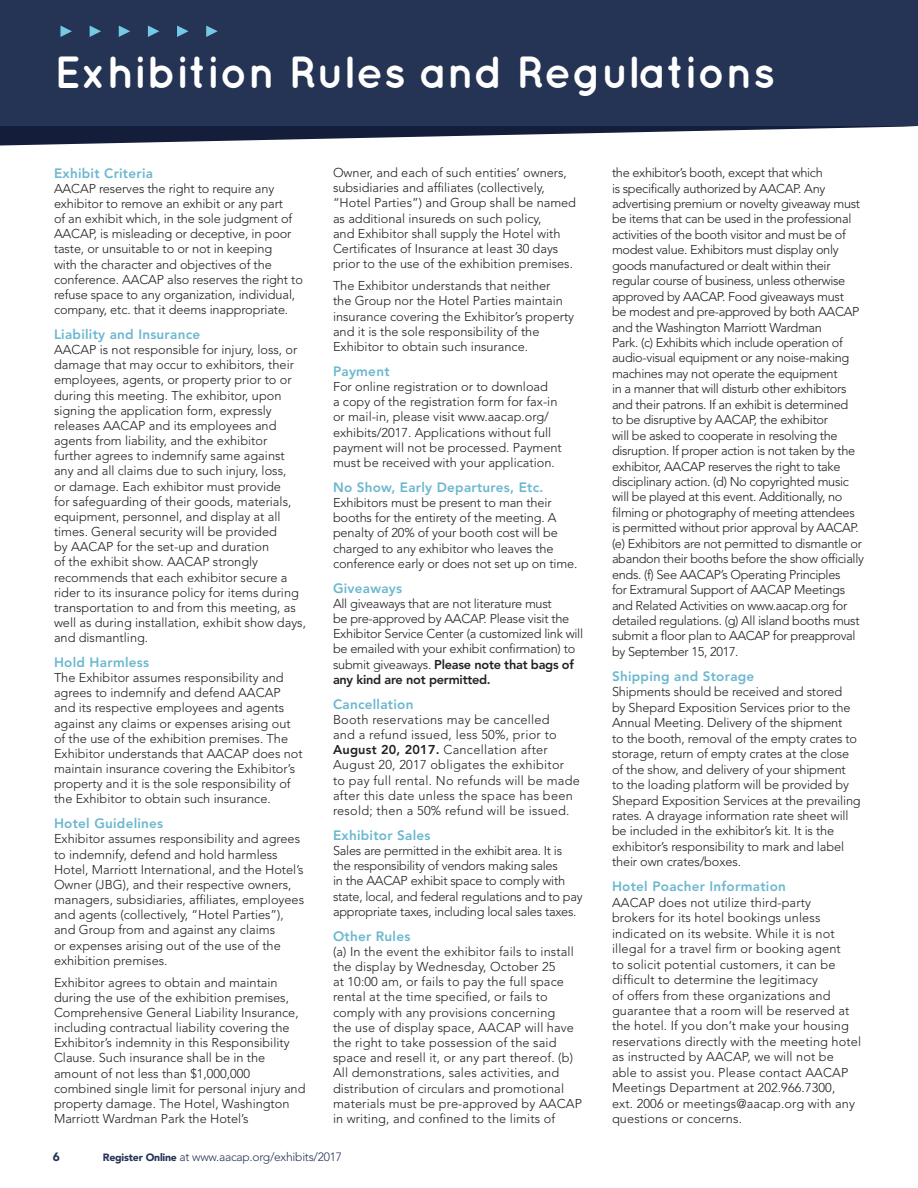
<style>
.page{position:relative;width:918px;height:1188px;background:#fff}
.page>*{position:absolute;margin:0;border:0;box-sizing:border-box;transform-origin:0 0}
.PageHeader{font:700 45px "Quicksand";color:#fff}
._2_Rules{font:800 13.5px "Avenir";letter-spacing:.02em;color:#6bb7d0}
.T_1_Rules{font:300 12.75px/15.1px "Avenir";color:#231f20}
.T_1_Rules-2{font:300 12.75px/15.5px "Avenir";letter-spacing:-.025em;color:#231f20}
.T_Rules{font:300 12.75px/15.1px "Avenir";color:#231f20}
.T_1_Rules-3{font:300 12.75px/15.1px "Avenir";letter-spacing:-.02em;color:#231f20}
.T_1_Rules-4{font:300 12.75px/15.1px "Avenir";letter-spacing:.02em;color:#231f20}
.t1{font:300 12px "Avenir";letter-spacing:-.02em;color:#253454}
.t2{font:900 12px "Avenir";color:#253454}
.s1{font-weight:800}
.s2{font-weight:900;font-size:10.5px}
</style>
<div class="page">
<div style="left:0;top:0;width:918px;height:126px;background:#253454"></div>
<svg style="left:60px;top:26px;width:12px;height:11px"></svg>
<svg style="left:90px;top:26px;width:11px;height:11px"></svg>
<svg style="left:119px;top:26px;width:11px;height:11px"></svg>
<svg style="left:148px;top:26px;width:11px;height:11px"></svg>
<svg style="left:177px;top:26px;width:12px;height:11px"></svg>
<svg style="left:206px;top:26px;width:12px;height:11px"></svg>
<svg style="left:0;top:126px;width:917px;height:20px"></svg>
<p class="PageHeader" style="left:54px;top:45px;width:723px">Exhibition Rules and Regulations</p>
<p class="_2_Rules" style="left:54px;top:165px;width:101px">Exhibit Criteria</p>
<p class="T_1_Rules" style="left:54px;top:181px;width:250px">AACAP reserves the right to require any exhibitor to remove an exhibit or any part<br>of an exhibit which, in the sole judgment of AACAP, is misleading or deceptive, in poor taste, or unsuitable to or not in keeping<br>with the character and objectives of the conference. AACAP also reserves the right to refuse space to any organization, individual, company, etc. that it deems inappropriate.</p>
<p class="_2_Rules" style="left:54px;top:326px;width:148px">Liability and Insurance</p>
<p class="T_1_Rules" style="left:54px;top:342px;width:254px">AACAP is not responsible for injury, loss, or damage that may occur to exhibitors, their employees, agents, or property prior to or during this meeting. The exhibitor, upon signing the application form, expressly releases AACAP and its employees and agents from liability, and the exhibitor further agrees to indemnify same against any and all claims due to such injury, loss,<br>or damage. Each exhibitor must provide<br>for safeguarding of their goods, materials, equipment, personnel, and display at all times. General security will be provided<br>by AACAP for the set-up and duration<br>of the exhibit show. AACAP strongly recommends that each exhibitor secure a rider to its insurance policy for items during transportation to and from this meeting, as well as during installation, exhibit show days, and dismantling.</p>
<p class="_2_Rules" style="left:54px;top:654px;width:97px">Hold Harmless</p>
<p class="T_1_Rules" style="left:54px;top:670px;width:250px">The Exhibitor assumes responsibility and agrees to indemnify and defend AACAP and its respective employees and agents against any claims or expenses arising out of the use of the exhibition premises. The Exhibitor understands that AACAP does not maintain insurance covering the Exhibitor’s property and it is the sole responsibility of the Exhibitor to obtain such insurance.</p>
<p class="_2_Rules" style="left:54px;top:816px;width:111px">Hotel Guidelines</p>
<p class="T_1_Rules" style="left:54px;top:831px;width:252px">Exhibitor assumes responsibility and agrees to indemnify, defend and hold harmless Hotel, Marriott International, and the Hotel’s Owner (JBG), and their respective owners, managers, subsidiaries, affiliates, employees and agents (collectively, “Hotel Parties”), and Group from and against any claims<br>or expenses arising out of the use of the exhibition premises.</p>
<p class="T_Rules" style="left:54px;top:975px;width:253px">Exhibitor agrees to obtain and maintain during the use of the exhibition premises, Comprehensive General Liability Insurance, including contractual liability covering the Exhibitor’s indemnity in this Responsibility Clause. Such insurance shall be in the amount of not less than $1,000,000 combined single limit for personal injury and property damage. The Hotel, Washington Marriott Wardman Park the Hotel’s</p>
<p class="T_Rules" style="left:333px;top:165px;width:245px">Owner, and each of such entities’ owners, subsidiaries and affiliates (collectively, “Hotel Parties”) and Group shall be named as additional insureds on such policy,<br>and Exhibitor shall supply the Hotel with Certificates of Insurance at least 30 days prior to the use of the exhibition premises.</p>
<p class="T_Rules" style="left:333px;top:278px;width:243px">The Exhibitor understands that neither<br>the Group nor the Hotel Parties maintain insurance covering the Exhibitor’s property and it is the sole responsibility of the Exhibitor to obtain such insurance.</p>
<p class="_2_Rules" style="left:333px;top:363px;width:58px">Payment</p>
<p class="T_1_Rules" style="left:333px;top:379px;width:230px">For online registration or to download<br>a copy of the registration form for fax-in or mail-in, please visit www.aacap.org/ exhibits/2017. Applications without full payment will not be processed. Payment must be received with your application.</p>
<p class="_2_Rules" style="left:333px;top:479px;width:212px">No Show, Early Departures, Etc.</p>
<p class="T_1_Rules" style="left:333px;top:495px;width:246px">Exhibitors must be present to man their booths for the entirety of the meeting. A penalty of 20% of your booth cost will be charged to any exhibitor who leaves the conference early or does not set up on time.</p>
<p class="_2_Rules" style="left:333px;top:580px;width:71px">Giveaways</p>
<p class="T_1_Rules-3" style="left:333px;top:596px;width:252px">All giveaways that are not literature must<br>be pre-approved by AACAP. Please visit the Exhibitor Service Center (a customized link will be emailed with your exhibit confirmation) to submit giveaways. <span class="s1">Please note that bags of any kind are not permitted.</span></p>
<p class="_2_Rules" style="left:333px;top:696px;width:82px">Cancellation</p>
<p class="T_1_Rules-4" style="left:333px;top:712px;width:248px">Booth reservations may be cancelled<br>and a refund issued, less 50%, prior to <span class="s1">August 20, 2017.</span> Cancellation after August 20, 2017 obligates the exhibitor<br>to pay full rental. No refunds will be made after this date unless the space has been resold; then a 50% refund will be issued.</p>
<p class="_2_Rules" style="left:333px;top:827px;width:99px">Exhibitor Sales</p>
<p class="T_1_Rules-3" style="left:333px;top:843px;width:251px">Sales are permitted in the exhibit area. It is the responsibility of vendors making sales<br>in the AACAP exhibit space to comply with state, local, and federal regulations and to pay appropriate taxes, including local sales taxes.</p>
<p class="_2_Rules" style="left:333px;top:928px;width:79px">Other Rules</p>
<p class="T_1_Rules" style="left:333px;top:944px;width:251px">(a) In the event the exhibitor fails to install the display by Wednesday, October 25<br>at 10:00 am, or fails to pay the full space rental at the time specified, or fails to comply with any provisions concerning<br>the use of display space, AACAP will have the right to take possession of the said space and resell it, or any part thereof. (b)<br>All demonstrations, sales activities, and distribution of circulars and promotional materials must be pre-approved by AACAP in writing, and confined to the limits of</p>
<p class="t2" style="left:53px;top:1150px;width:9px">6</p>
<p class="t1" style="left:103px;top:1150px;width:241px"><span class="s2">Register Online</span> at www.aacap.org/exhibits/2017</p>
<p class="T_1_Rules-2" style="left:612px;top:165px;width:254px">the exhibitor’s booth, except that which<br>is specifically authorized by AACAP. Any advertising premium or novelty giveaway must be items that can be used in the professional activities of the booth visitor and must be of modest value. Exhibitors must display only goods manufactured or dealt within their regular course of business, unless otherwise approved by AACAP. Food giveaways must<br>be modest and pre-approved by both AACAP and the Washington Marriott Wardman<br>Park. (c) Exhibits which include operation of audio-visual equipment or any noise-making machines may not operate the equipment<br>in a manner that will disturb other exhibitors and their patrons. If an exhibit is determined<br>to be disruptive by AACAP, the exhibitor<br>will be asked to cooperate in resolving the disruption. If proper action is not taken by the exhibitor, AACAP reserves the right to take disciplinary action. (d) No copyrighted music will be played at this event. Additionally, no filming or photography of meeting attendees is permitted without prior approval by AACAP. (e) Exhibitors are not permitted to dismantle or abandon their booths before the show officially ends. (f) See AACAP’s Operating Principles<br>for Extramural Support of AACAP Meetings and Related Activities on www.aacap.org for detailed regulations. (g) All island booths must submit a floor plan to AACAP for preapproval by September 15, 2017.</p>
<p class="_2_Rules" style="left:612px;top:668px;width:144px">Shipping and Storage</p>
<p class="T_1_Rules" style="left:612px;top:684px;width:250px">Shipments should be received and stored<br>by Shepard Exposition Services prior to the Annual Meeting. Delivery of the shipment<br>to the booth, removal of the empty crates to storage, return of empty crates at the close of the show, and delivery of your shipment<br>to the loading platform will be provided by Shepard Exposition Services at the prevailing rates. A drayage information rate sheet will be included in the exhibitor’s kit. It is the exhibitor’s responsibility to mark and label their own crates/boxes.</p>
<p class="_2_Rules" style="left:612px;top:879px;width:175px">Hotel Poacher Information</p>
<p class="T_1_Rules" style="left:612px;top:895px;width:251px">AACAP does not utilize third-party<br>brokers for its hotel bookings unless indicated on its website. While it is not illegal for a travel firm or booking agent<br>to solicit potential customers, it can be difficult to determine the legitimacy<br>of offers from these organizations and guarantee that a room will be reserved at the hotel. If you don’t make your housing reservations directly with the meeting hotel as instructed by AACAP, we will not be able to assist you. Please contact AACAP Meetings Department at 202.966.7300,<br>ext. 2006 or meetings@aacap.org with any questions or concerns.</p>
</div>
